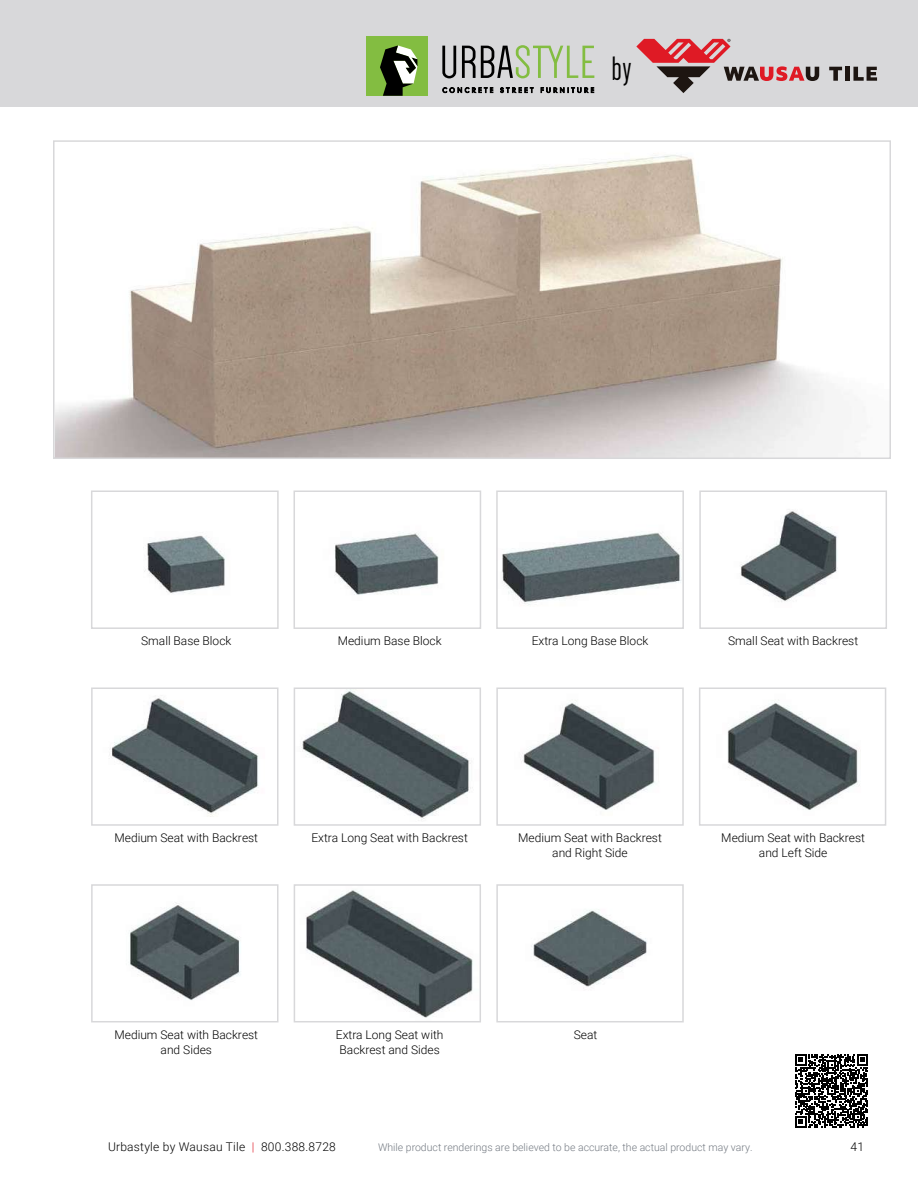
<style>
.page{position:relative;width:918px;height:1188px;background:#fff}
.page>*{position:absolute;margin:0;border:0;box-sizing:border-box;transform-origin:0 0}
.t1{font:34.95px "Dense";color:#000}
.t2{font:300 12px/15px "Roboto";color:#000;text-align:center}
.t3{font:300 12px "Roboto";letter-spacing:.02em;color:#000}
.t4{font:300 10.5px "Roboto";color:#747a82}
.s1{color:#df1a25}
</style>
<div class="page">
<div style="left:0;top:0;width:918px;height:107px;background:#d8d8da"></div>
<img style="left:502px;top:533px;width:179px;height:72px">
<div style="left:496px;top:490px;width:188px;height:139px;border:2px solid #d8d8da"></div>
<img style="left:740px;top:511px;width:98px;height:91px">
<div style="left:699px;top:490px;width:188px;height:139px;border:2px solid #d8d8da"></div>
<img style="left:531px;top:909px;width:116px;height:80px">
<div style="left:496px;top:884px;width:188px;height:138px;border:2px solid #d8d8da"></div>
<img style="left:520px;top:700px;width:135px;height:110px">
<div style="left:496px;top:687px;width:188px;height:139px;border:2px solid #d8d8da"></div>
<img style="left:727px;top:700px;width:133px;height:110px">
<div style="left:699px;top:687px;width:187px;height:139px;border:2px solid #d8d8da"></div>
<img style="left:130px;top:902px;width:110px;height:98px">
<div style="left:91px;top:884px;width:188px;height:138px;border:2px solid #d8d8da"></div>
<img style="left:109px;top:698px;width:150px;height:119px">
<div style="left:91px;top:687px;width:188px;height:139px;border:2px solid #d8d8da"></div>
<img style="left:301px;top:690px;width:172px;height:130px">
<div style="left:294px;top:687px;width:187px;height:139px;border:2px solid #d8d8da"></div>
<img style="left:306px;top:890px;width:167px;height:128px">
<div style="left:294px;top:884px;width:187px;height:138px;border:2px solid #d8d8da"></div>
<img style="left:334px;top:532px;width:105px;height:63px">
<div style="left:294px;top:490px;width:187px;height:139px;border:2px solid #d8d8da"></div>
<img style="left:144px;top:535px;width:81px;height:59px">
<div style="left:91px;top:490px;width:188px;height:139px;border:2px solid #d8d8da"></div>
<svg style="left:795px;top:1054px;width:73px;height:73px"></svg>
<svg style="left:853px;top:67px;width:24px;height:14px"></svg>
<div style="left:845px;top:67px;width:5px;height:14px;background:#1d1511"></div>
<svg style="left:829px;top:67px;width:13px;height:14px"></svg>
<svg style="left:636px;top:39px;width:183px;height:54px"></svg>
<div style="left:367px;top:36px;width:61px;height:60px;background:#83bd41"></div>
<svg style="left:462px;top:45px;width:132px;height:33px"></svg>
<svg style="left:442px;top:46px;width:14px;height:32px"></svg>
<svg style="left:380px;top:45px;width:37px;height:51px"></svg>
<svg style="left:443px;top:87px;width:50px;height:6px"></svg>
<svg style="left:500px;top:87px;width:34px;height:6px"></svg>
<svg style="left:541px;top:87px;width:53px;height:6px"></svg>
<svg style="left:56px;top:155px;width:804px;height:301px"></svg>
<div style="left:53px;top:140px;width:838px;height:319px;border:2px solid #d8d8da"></div>
<h1 class="t1" style="left:612px;top:51px;width:22px">by</h1>
<p class="t2" style="left:338px;top:633px;width:105px">Medium Base Block</p>
<p class="t2" style="left:532px;top:633px;width:118px">Extra Long Base Block</p>
<p class="t2" style="left:141px;top:633px;width:92px">Small Base Block</p>
<p class="t2" style="left:728px;top:633px;width:132px">Small Seat with Backrest</p>
<p class="t2" style="left:114px;top:830px;width:145px">Medium Seat with Backrest</p>
<p class="t2" style="left:311px;top:830px;width:158px">Extra Long Seat with Backrest</p>
<p class="t2" style="left:518px;top:830px;width:145px">Medium Seat with Backrest and Right Side</p>
<p class="t2" style="left:721px;top:830px;width:145px">Medium Seat with Backrest and Left Side</p>
<p class="t2" style="left:114px;top:1026px;width:145px">Medium Seat with Backrest and Sides</p>
<p class="t2" style="left:336px;top:1026px;width:109px">Extra Long Seat with<br>Backrest and Sides</p>
<p class="t2" style="left:574px;top:1026px;width:25px">Seat</p>
<p class="t3" style="left:108px;top:1138px;width:229px">Urbastyle by Wausau Tile <span class="s1">|</span> 800.388.8728</p>
<p class="t4" style="left:378px;top:1139px;width:376px">While product renderings are believed to be accurate, the actual product may vary.</p>
<p class="t2" style="left:850px;top:1138px;width:15px">41</p>
</div>
